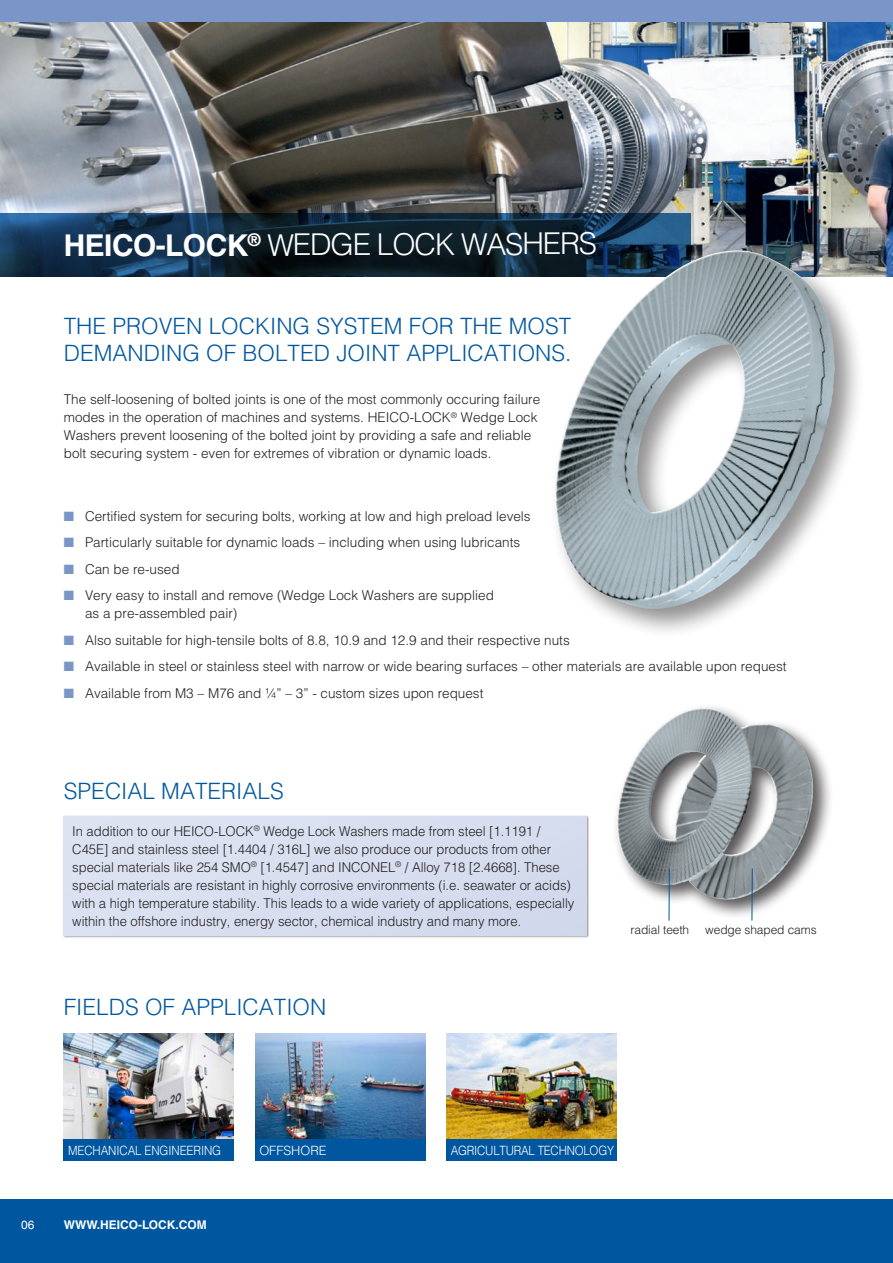
<style>
.page{position:relative;width:893px;height:1263px;background:#fff}
.page>*{position:absolute;margin:0;border:0;box-sizing:border-box;transform-origin:0 0}
.t1{font:300 30px "Helvetica LT Std";letter-spacing:-.045em;color:#fff}
.t2{font:300 22.5px/27px "Helvetica LT Std";color:#01579f}
.t3{font:300 13.5px/18px "Helvetica LT Std";color:#231f20}
.t4{font:300 12.75px "Helvetica LT Std";letter-spacing:-.01em;color:#fff;scale:.9 1}
.t5{font:300 12.75px "Helvetica LT Std";letter-spacing:-.01em;color:#fff}
.t6{font:300 12px "Helvetica LT Std";letter-spacing:-.01em;color:#231f20}
.t7{font:700 12px "Helvetica LT Std";color:#fff}
.t8{font:12px "Helvetica LT Std";color:#fff}
.s1{font-weight:700}
.s2{color:#7a95c7}
</style>
<div class="page">
<img style="left:0;top:21px;width:893px;height:255px">
<div style="left:612px;top:703px;width:222px;height:217px;background:#231f20;opacity:.75"></div>
<img style="left:617px;top:708px;width:196px;height:192px">
<hr style="left:669px;top:868px;width:1px;height:53px;background:#01579f">
<hr style="left:751px;top:868px;width:2px;height:53px;background:#01579f">
<div style="left:0;top:1199px;width:893px;height:64px;background:#01579f"></div>
<svg style="left:0;top:213px;width:691px;height:63px;background:#122b40"></svg>
<div style="left:0;top:0;width:893px;height:21px;background:#7a95c7"></div>
<div style="left:548px;top:244px;width:317px;height:395px;background:#231f20;opacity:.5"></div>
<img style="left:555px;top:250px;width:280px;height:362px">
<img style="left:64px;top:1033px;width:170px;height:107px">
<div style="left:64px;top:1140px;width:170px;height:21px;background:#01579f"></div>
<img style="left:255px;top:1033px;width:170px;height:107px">
<div style="left:255px;top:1140px;width:170px;height:21px;background:#01579f"></div>
<img style="left:446px;top:1033px;width:171px;height:107px">
<div style="left:446px;top:1140px;width:171px;height:21px;background:#01579f"></div>
<div style="left:63px;top:815px;width:526px;height:123px;background:#231f20;opacity:.5"></div>
<div style="left:64px;top:816px;width:523px;height:119px;background:#d8dfef"></div>
<h1 class="t1" style="left:64px;top:225px;width:535px"><span class="s1">HEICO-LOCK</span><sup>®</sup> WEDGE LOCK WASHERS</h1>
<h2 class="t2" style="left:64px;top:312px;width:509px">THE PROVEN LOCKING SYSTEM FOR THE MOST<br>DEMANDING OF BOLTED JOINT APPLICATIONS.</h2>
<p class="t3" style="left:64px;top:391px;width:478px">The self-loosening of bolted joints is one of the most commonly occuring failure modes in the operation of machines and systems. HEICO-LOCK<sup>®</sup> Wedge Lock Washers prevent loosening of the bolted joint by providing a safe and reliable bolt securing system - even for extremes of vibration or dynamic loads.</p>
<p class="t3" style="left:64px;top:507px;width:468px"><span class="s2">■</span> Certified system for securing bolts, working at low and high preload levels</p>
<p class="t3" style="left:64px;top:533px;width:458px"><span class="s2">■</span> Particularly suitable for dynamic loads – including when using lubricants</p>
<p class="t3" style="left:64px;top:560px;width:117px"><span class="s2">■</span> Can be re-used</p>
<p class="t3" style="left:85px;top:586px;width:410px;text-indent:-21px"><span class="s2">■</span> Very easy to install and remove (Wedge Lock Washers are supplied as a pre-assembled pair)</p>
<p class="t3" style="left:64px;top:631px;width:507px"><span class="s2">■</span> Also suitable for high-tensile bolts of 8.8, 10.9 and 12.9 and their respective nuts</p>
<p class="t3" style="left:64px;top:657px;width:724px"><span class="s2">■</span> Available in steel or stainless steel with narrow or wide bearing surfaces – other materials are available upon request</p>
<p class="t3" style="left:64px;top:684px;width:421px"><span class="s2">■</span> Available from M3 – M76 and ¼” – 3” - custom sizes upon request</p>
<h2 class="t2" style="left:64px;top:777px;width:222px">SPECIAL MATERIALS</h2>
<p class="t3" style="left:72px;top:822px;width:504px">In addition to our HEICO-LOCK<sup>®</sup> Wedge Lock Washers made from steel [1.1191 / C45E] and stainless steel [1.4404 / 316L] we also produce our products from other special materials like 254 SMO<sup>®</sup> [1.4547] and INCONEL<sup>®</sup> / Alloy 718 [2.4668]. These special materials are resistant in highly corrosive environments (i.e. seawater or acids) with a high temperature stability. This leads to a wide variety of applications, especially within the offshore industry, energy sector, chemical industry and many more.</p>
<h2 class="t2" style="left:64px;top:994px;width:264px">FIELDS OF APPLICATION</h2>
<p class="t6" style="left:631px;top:923px;width:60px">radial teeth</p>
<p class="t6" style="left:705px;top:923px;width:113px">wedge shaped cams</p>
<p class="t4" style="left:68px;top:1142px;width:172px">MECHANICAL ENGINEERING</p>
<p class="t5" style="left:259px;top:1142px;width:69px">OFFSHORE</p>
<p class="t4" style="left:451px;top:1142px;width:183px">AGRICULTURAL TECHNOLOGY</p>
<p class="t8" style="left:21px;top:1218px;width:15px">06</p>
<p class="t7" style="left:64px;top:1217px;width:145px">WWW.HEICO-LOCK.COM</p>
</div>
